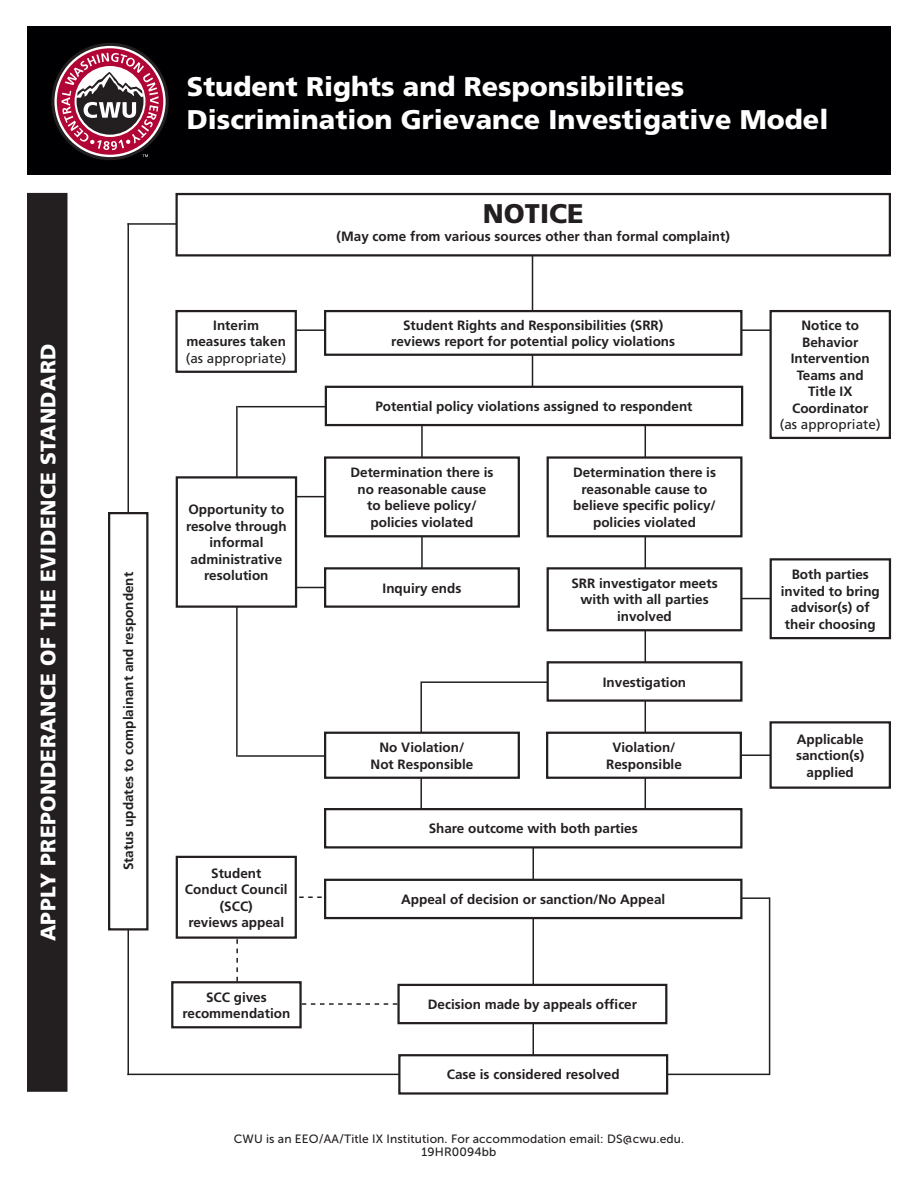
<style>
.page{position:relative;width:918px;height:1188px;background:#fff}
.page>*{position:absolute;margin:0;border:0;box-sizing:border-box;transform-origin:0 0}
.t1{font:900 27px/33px "Frutiger";color:#fff}
.t2{font:900 27px "Frutiger";color:#231f20}
.t3{font:900 21px "Frutiger";letter-spacing:.02em;color:#fff}
.t4{font:700 13.5px/16.5px "Frutiger";color:#231f20;text-align:center}
.t5{font:13.5px "Frutiger";color:#231f20}
.t6{font:12px/13.5px "Museo Sans 500";letter-spacing:.01em;color:#231f20;text-align:center}
</style>
<div class="page">
<svg style="left:302px;top:1003px;width:95px;height:2px"></svg>
<svg style="left:236px;top:939px;width:2px;height:42px"></svg>
<hr style="left:271px;top:587px;width:97px;height:1px;background:#231f20">
<hr style="left:238px;top:755px;width:112px;height:2px;background:#231f20">
<hr style="left:236px;top:406px;width:2px;height:351px;background:#231f20">
<hr style="left:702px;top:897px;width:68px;height:2px;background:#231f20">
<hr style="left:769px;top:897px;width:1px;height:178px;background:#231f20">
<hr style="left:420px;top:681px;width:154px;height:2px;background:#231f20">
<hr style="left:532px;top:234px;width:1px;height:161px;background:#231f20">
<hr style="left:127px;top:223px;width:91px;height:2px;background:#231f20">
<hr style="left:421px;top:417px;width:2px;height:165px;background:#231f20">
<hr style="left:259px;top:496px;width:96px;height:1px;background:#231f20">
<hr style="left:238px;top:406px;width:112px;height:1px;background:#231f20">
<hr style="left:288px;top:329px;width:516px;height:2px;background:#231f20">
<hr style="left:715px;top:598px;width:97px;height:1px;background:#231f20">
<hr style="left:645px;top:417px;width:1px;height:405px;background:#231f20">
<hr style="left:420px;top:683px;width:2px;height:134px;background:#231f20">
<hr style="left:532px;top:840px;width:2px;height:228px;background:#231f20">
<hr style="left:734px;top:754px;width:49px;height:2px;background:#231f20">
<svg style="left:299px;top:896px;width:23px;height:2px"></svg>
<hr style="left:128px;top:223px;width:1px;height:852px;background:#231f20">
<hr style="left:127px;top:1074px;width:643px;height:1px;background:#231f20">
<div style="left:27px;top:26px;width:864px;height:148px;background:#000002"></div>
<div style="left:51px;top:43px;width:118px;height:117px;background:#231f20;border-radius:50%"></div>
<svg style="left:54px;top:46px;width:112px;height:111px"></svg>
<div style="left:57px;top:48px;width:106px;height:107px;background:#b10535;border-radius:50%"></div>
<svg style="left:62px;top:53px;width:97px;height:104px"></svg>
<div style="left:177px;top:194px;width:713px;height:61px;background:#fff"></div>
<div style="left:176px;top:193px;width:715px;height:63px;border:2px solid #231f20"></div>
<div style="left:325px;top:311px;width:416px;height:44px;background:#fff"></div>
<div style="left:324px;top:310px;width:418px;height:46px;border:2px solid #231f20"></div>
<div style="left:771px;top:311px;width:119px;height:127px;background:#fff"></div>
<div style="left:770px;top:310px;width:121px;height:129px;border:2px solid #231f20"></div>
<div style="left:771px;top:559px;width:119px;height:79px;background:#fff"></div>
<div style="left:770px;top:558px;width:121px;height:81px;border:2px solid #231f20"></div>
<div style="left:771px;top:722px;width:119px;height:66px;background:#fff"></div>
<div style="left:770px;top:721px;width:121px;height:68px;border:2px solid #231f20"></div>
<div style="left:177px;top:311px;width:119px;height:61px;background:#fff"></div>
<div style="left:175px;top:310px;width:122px;height:63px;border:2px solid #231f20"></div>
<div style="left:547px;top:456px;width:195px;height:81px;border:2px solid #231f20"></div>
<div style="left:548px;top:568px;width:193px;height:62px;background:#fff"></div>
<div style="left:547px;top:567px;width:195px;height:64px;border:2px solid #231f20"></div>
<div style="left:325px;top:458px;width:194px;height:78px;background:#fff"></div>
<div style="left:324px;top:456px;width:196px;height:81px;border:2px solid #231f20"></div>
<div style="left:325px;top:568px;width:194px;height:39px;background:#fff"></div>
<div style="left:324px;top:567px;width:196px;height:41px;border:2px solid #231f20"></div>
<div style="left:548px;top:662px;width:193px;height:39px;background:#fff"></div>
<div style="left:547px;top:661px;width:195px;height:41px;border:2px solid #231f20"></div>
<div style="left:325px;top:809px;width:416px;height:38px;background:#fff"></div>
<div style="left:324px;top:808px;width:418px;height:41px;border:2px solid #231f20"></div>
<div style="left:325px;top:880px;width:416px;height:38px;background:#fff"></div>
<div style="left:324px;top:879px;width:418px;height:40px;border:2px solid #231f20"></div>
<div style="left:399px;top:985px;width:267px;height:38px;background:#fff"></div>
<div style="left:397px;top:984px;width:270px;height:40px;border:2px solid #231f20"></div>
<div style="left:399px;top:1055px;width:268px;height:38px;background:#fff"></div>
<div style="left:398px;top:1054px;width:270px;height:41px;border:2px solid #231f20"></div>
<div style="left:176px;top:856px;width:121px;height:83px;border:2px solid #231f20"></div>
<div style="left:177px;top:477px;width:119px;height:130px;background:#fff"></div>
<div style="left:176px;top:476px;width:121px;height:132px;border:2px solid #231f20"></div>
<div style="left:547px;top:733px;width:194px;height:45px;background:#fff"></div>
<div style="left:546px;top:732px;width:196px;height:47px;border:2px solid #231f20"></div>
<div style="left:325px;top:733px;width:194px;height:45px;background:#fff"></div>
<div style="left:324px;top:732px;width:196px;height:47px;border:2px solid #231f20"></div>
<div style="left:109px;top:513px;width:38px;height:416px;background:#fff"></div>
<div style="left:108px;top:512px;width:40px;height:419px;border:2px solid #231f20"></div>
<div style="left:28px;top:194px;width:38px;height:897px;background:#231f20"></div>
<div style="left:27px;top:193px;width:41px;height:899px;border:2px solid #231f20"></div>
<div style="left:171px;top:981px;width:131px;height:47px;border:2px solid #231f20"></div>
<div style="left:326px;top:387px;width:416px;height:38px;background:#fff"></div>
<div style="left:325px;top:386px;width:418px;height:40px;border:2px solid #231f20"></div>
<h2 class="t3" style="left:36px;top:941px;width:600px;rotate:-90deg">APPLY PREPONDERANCE OF THE EVIDENCE STANDARD</h2>
<p class="t4" style="left:120px;top:870px;width:300px;rotate:-90deg">Status updates to complainant and respondent</p>
<h1 class="t1" style="left:187px;top:70px;width:643px">Student Rights and Responsibilities<br>Discrimination Grievance Investigative Model</h1>
<p class="t4" style="left:186px;top:317px;width:101px">Interim measures taken</p>
<p class="t5" style="left:186px;top:350px;width:102px">(as appropriate)</p>
<p class="t4" style="left:186px;top:501px;width:102px">Opportunity to resolve through informal administrative resolution</p>
<p class="t4" style="left:185px;top:865px;width:104px">Student<br>Conduct Council (SCC)<br>reviews appeal</p>
<p class="t4" style="left:183px;top:989px;width:109px">SCC gives recommendation</p>
<h1 class="t2" style="left:483px;top:198px;width:102px">NOTICE</h1>
<p class="t4" style="left:337px;top:228px;width:395px">(May come from various sources other than formal complaint)</p>
<p class="t4" style="left:391px;top:317px;width:285px">Student Rights and Responsibilities (SRR) reviews report for potential policy violations</p>
<p class="t4" style="left:791px;top:317px;width:80px">Notice to<br>Behavior<br>Intervention<br>Teams and<br>Title IX<br>Coordinator</p>
<p class="t5" style="left:780px;top:416px;width:102px">(as appropriate)</p>
<p class="t4" style="left:375px;top:398px;width:319px">Potential policy violations assigned to respondent</p>
<p class="t4" style="left:350px;top:464px;width:145px">Determination there is no reasonable cause to believe policy/ policies violated</p>
<p class="t4" style="left:573px;top:464px;width:145px">Determination there is reasonable cause to believe specific policy/ policies violated</p>
<p class="t4" style="left:383px;top:580px;width:80px">Inquiry ends</p>
<p class="t4" style="left:571px;top:575px;width:148px">SRR investigator meets with with all parties involved</p>
<p class="t4" style="left:603px;top:674px;width:85px">Investigation</p>
<p class="t4" style="left:371px;top:739px;width:104px">No Violation/<br>Not Responsible</p>
<p class="t4" style="left:606px;top:739px;width:77px">Violation/<br>Responsible</p>
<p class="t4" style="left:429px;top:820px;width:211px">Share outcome with both parties</p>
<p class="t4" style="left:401px;top:891px;width:266px">Appeal of decision or sanction/No Appeal</p>
<p class="t4" style="left:428px;top:996px;width:211px">Decision made by appeals officer</p>
<p class="t4" style="left:447px;top:1067px;width:174px">Case is considered resolved</p>
<p class="t4" style="left:781px;top:566px;width:101px">Both parties invited to bring advisor(s) of their choosing</p>
<p class="t4" style="left:796px;top:731px;width:70px">Applicable sanction(s) applied</p>
<p class="t6" style="left:234px;top:1132px;width:452px">CWU is an EEO/AA/Title IX Institution. For accommodation email: DS@cwu.edu.<br>19HR0094bb</p>
</div>
